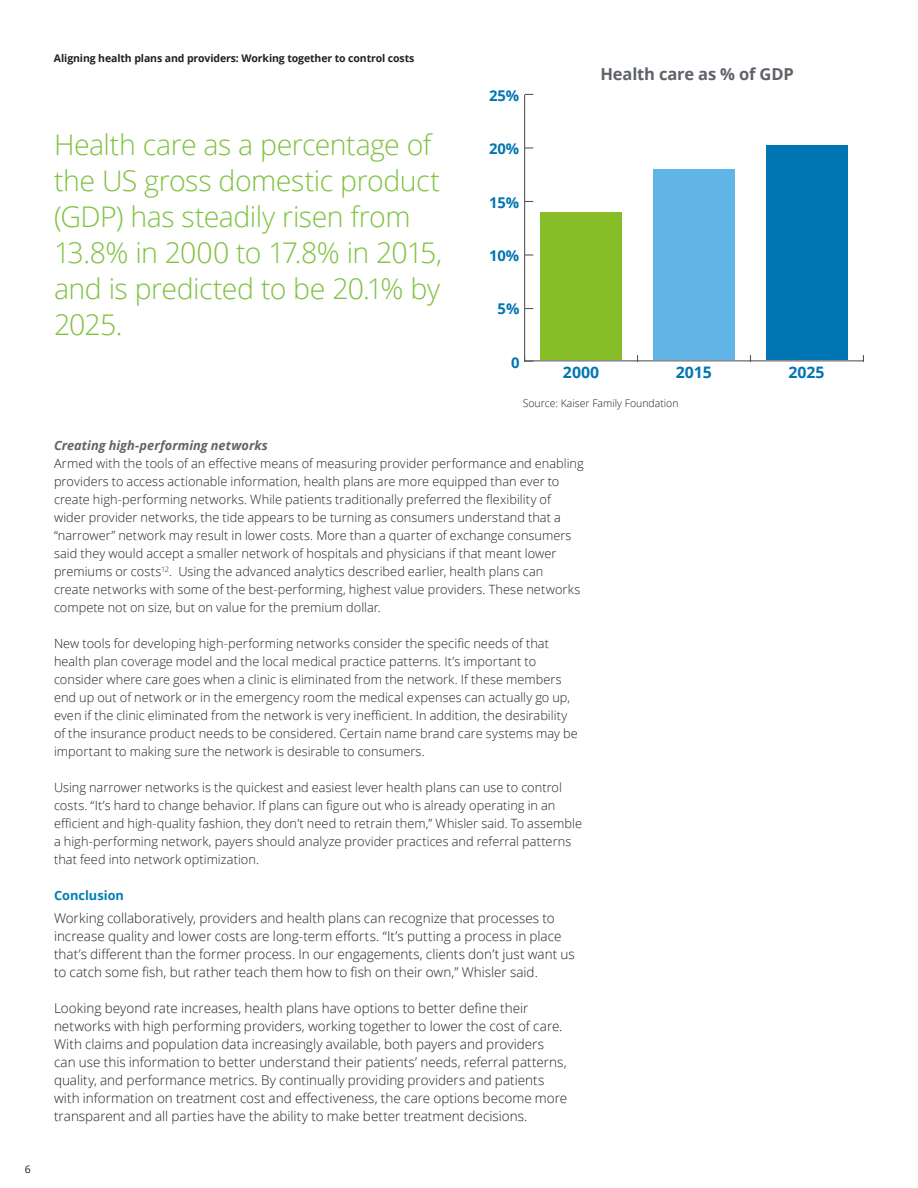
<style>
.page{position:relative;width:918px;height:1188px;background:#fff}
.page>*{position:absolute;margin:0;border:0;box-sizing:border-box;transform-origin:0 0}
.Quote_pullout_medium{font:300 28.5px/36px "Open Sans";letter-spacing:-.02em;color:#7fc241}
.Quote_pullout_medium-2{font:700 16.5px "Open Sans";letter-spacing:-.01em;color:#5f6369}
.t1{font:700 15.9px "Open Sans";color:#0075b3}
.t2{font:700 14.85px "Open Sans";color:#0075b3}
.Body_copy__8_5_12pt{font:300 13.5px/18px "Open Sans";color:#231f20}
.Body_copy__8_5_12pt-2{font:300 12.75px/18px "Open Sans";letter-spacing:.005em;color:#231f20}
.Subhead_C__8_5pt_12p{font:italic 700 12.75px "Open Sans";color:#5f6369}
.Subhead_A__8_5_12pt{font:700 12.75px "Open Sans";color:#007db5}
.t3{font:700 10.5px "Open Sans";letter-spacing:-.01em;color:#231f20}
.Body_copy__8_5_12pt-3{font:300 10.5px "Open Sans";color:#231f20}
.t4{font:10.5px "Open Sans";color:#231f20}
</style>
<div class="page">
<hr style="left:525px;top:360px;width:338px;height:1px;background:#545759">
<hr style="left:524px;top:95px;width:1px;height:267px;background:#545759">
<svg style="left:525px;top:355px;width:8px;height:7px"></svg>
<svg style="left:525px;top:254px;width:8px;height:2px"></svg>
<svg style="left:525px;top:147px;width:8px;height:2px"></svg>
<div style="left:541px;top:213px;width:81px;height:147px;background:#87bd26"></div>
<div style="left:653px;top:170px;width:81px;height:190px;background:#61b5e6"></div>
<div style="left:766px;top:145px;width:81px;height:215px;background:#0075b3"></div>
<p class="t4" style="left:25px;top:1162px;width:8px">6</p>
<p class="t3" style="left:54px;top:51px;width:362px">Aligning health plans and providers: Working together to control costs</p>
<p class="Quote_pullout_medium" style="left:54px;top:126px;width:390px">Health care as a percentage of the US gross domestic product (GDP) has steadily risen from<br>13.8% in 2000 to 17.8% in 2015, and is predicted to be 20.1% by<br>2025.</p>
<p class="t2" style="left:489px;top:85px;width:32px">25%</p>
<p class="t2" style="left:489px;top:138px;width:32px">20%</p>
<p class="t2" style="left:489px;top:192px;width:32px">15%</p>
<p class="t2" style="left:489px;top:245px;width:32px">10%</p>
<p class="t2" style="left:498px;top:298px;width:23px">5%</p>
<p class="t2" style="left:511px;top:352px;width:10px">0</p>
<p class="Quote_pullout_medium-2" style="left:600px;top:63px;width:195px">Health care as % of GDP</p>
<p class="t1" style="left:563px;top:361px;width:38px">2000</p>
<p class="t1" style="left:676px;top:361px;width:38px">2015</p>
<p class="t1" style="left:788px;top:361px;width:38px">2025</p>
<p class="Body_copy__8_5_12pt-3" style="left:523px;top:396px;width:157px">Source: Kaiser Family Foundation</p>
<p class="Subhead_C__8_5pt_12p" style="left:54px;top:436px;width:215px">Creating high-performing networks</p>
<p class="Body_copy__8_5_12pt-2" style="left:54px;top:454px;width:531px">Armed with the tools of an effective means of measuring provider performance and enabling providers to access actionable information, health plans are more equipped than ever to create high-performing networks. While patients traditionally preferred the flexibility of wider provider networks, the tide appears to be turning as consumers understand that a “narrower” network may result in lower costs. More than a quarter of exchange consumers said they would accept a smaller network of hospitals and physicians if that meant lower premiums or costs<sup>12</sup>. Using the advanced analytics described earlier, health plans can<br>create networks with some of the best-performing, highest value providers. These networks compete not on size, but on value for the premium dollar.</p>
<p class="Body_copy__8_5_12pt-2" style="left:54px;top:634px;width:525px">New tools for developing high-performing networks consider the specific needs of that health plan coverage model and the local medical practice patterns. It’s important to consider where care goes when a clinic is eliminated from the network. If these members end up out of network or in the emergency room the medical expenses can actually go up, even if the clinic eliminated from the network is very inefficient. In addition, the desirability of the insurance product needs to be considered. Certain name brand care systems may be important to making sure the network is desirable to consumers.</p>
<p class="Body_copy__8_5_12pt-2" style="left:54px;top:778px;width:530px">Using narrower networks is the quickest and easiest lever health plans can use to control costs. “It’s hard to change behavior. If plans can figure out who is already operating in an efficient and high-quality fashion, they don’t need to retrain them,” Whisler said. To assemble a high-performing network, payers should analyze provider practices and referral patterns that feed into network optimization.</p>
<p class="Subhead_A__8_5_12pt" style="left:54px;top:886px;width:72px">Conclusion</p>
<p class="Body_copy__8_5_12pt" style="left:54px;top:908px;width:522px">Working collaboratively, providers and health plans can recognize that processes to increase quality and lower costs are long-term efforts. “It’s putting a process in place that’s different than the former process. In our engagements, clients don’t just want us to catch some fish, but rather teach them how to fish on their own,” Whisler said.</p>
<p class="Body_copy__8_5_12pt" style="left:54px;top:998px;width:515px">Looking beyond rate increases, health plans have options to better define their networks with high performing providers, working together to lower the cost of care.<br>With claims and population data increasingly available, both payers and providers can use this information to better understand their patients’ needs, referral patterns, quality, and performance metrics. By continually providing providers and patients with information on treatment cost and effectiveness, the care options become more transparent and all parties have the ability to make better treatment decisions.</p>
</div>
